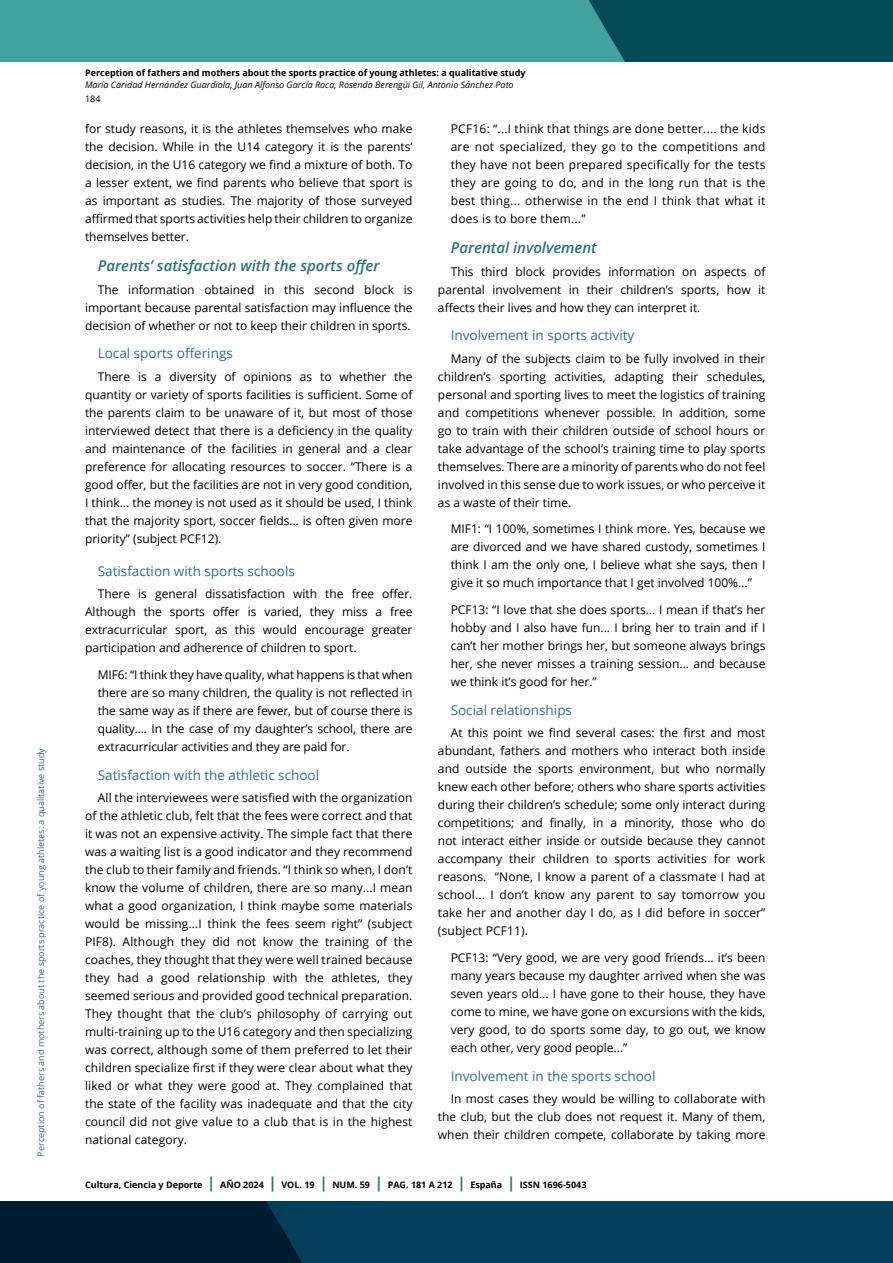
<style>
.page{position:relative;width:893px;height:1263px;background:#fff}
.page>*{position:absolute;margin:0;border:0;box-sizing:border-box;transform-origin:0 0}
.subtitulo_2_H3{font:italic 600 15px "Open Sans";color:#2c727a}
.subtitulo_3_H3{font:13.5px "Open Sans";color:#2c727a}
.Cuerpo_de_texto_P{font:12px/18px "Open Sans";color:#000;text-align:justify}
.cita{font:12px/18px "Open Sans";color:#000;text-align:justify}
.t1{font:700 9px "Open Sans";color:#000}
.t2{font:italic 9px "Open Sans";color:#000}
.t3{font:9px "Open Sans";color:#2c727a}
.t4{font:9px "Open Sans";color:#000}
.s1{font-size:15px;color:#2c727a}
</style>
<div class="page">
<svg style="left:0;top:1201px;width:893px;height:62px;background:#02344e"></svg>
<div style="left:0;top:0;width:893px;height:62px;background:#41a29f"></div>
<div style="left:589px;top:0;width:304px;height:62px;background:#024a56"></div>
<p class="t3" style="left:35px;top:1156px;width:410px;rotate:-90deg">Perception of fathers and mothers about the sports practice of young athletes: a qualitative study</p>
<p class="t1" style="left:85px;top:67px;width:442px">Perception of fathers and mothers about the sports practice of young athletes: a qualitative study</p>
<p class="t2" style="left:85px;top:79px;width:430px">María Caridad Hernández Guardiola, Juan Alfonso García Roca, Rosendo Berengüi Gil, Antonio Sánchez Pato</p>
<p class="t4" style="left:85px;top:92px;width:17px">184</p>
<p class="Cuerpo_de_texto_P" style="left:85px;top:119px;width:329px">for study reasons, it is the athletes themselves who make the decision. While in the U14 category it is the parents’ decision, in the U16 category we find a mixture of both. To a lesser extent, we find parents who believe that sport is as important as studies. The majority of those surveyed affirmed that sports activities help their children to organize themselves better.</p>
<p class="subtitulo_2_H3" style="left:98px;top:256px;width:283px">Parents’ satisfaction with the sports offer</p>
<p class="Cuerpo_de_texto_P" style="left:85px;top:280px;width:329px;text-indent:13px">The information obtained in this second block is important because parental satisfaction may influence the decision of whether or not to keep their children in sports.</p>
<p class="subtitulo_3_H3" style="left:98px;top:344px;width:137px">Local sports offerings</p>
<p class="Cuerpo_de_texto_P" style="left:85px;top:367px;width:329px;text-indent:13px">There is a diversity of opinions as to whether the quantity or variety of sports facilities is sufficient. Some of the parents claim to be unaware of it, but most of those interviewed detect that there is a deficiency in the quality and maintenance of the facilities in general and a clear preference for allocating resources to soccer. “There is a good offer, but the facilities are not in very good condition, I think... the money is not used as it should be used, I think that the majority sport, soccer fields... is often given more priority” (subject PCF12).</p>
<p class="subtitulo_3_H3" style="left:98px;top:562px;width:199px">Satisfaction with sports schools</p>
<p class="Cuerpo_de_texto_P" style="left:85px;top:585px;width:329px;text-indent:13px">There is general dissatisfaction with the free offer.<br>Although the sports offer is varied, they miss a free extracurricular sport, as this would encourage greater participation and adherence of children to sport.</p>
<p class="cita" style="left:98px;top:665px;width:316px">MIF6: “I think they have quality, what happens is that when there are so many children, the quality is not reflected in the same way as if there are fewer, but of course there is quality.... In the case of my daughter’s school, there are extracurricular activities and they are paid for.</p>
<p class="subtitulo_3_H3" style="left:98px;top:765px;width:223px">Satisfaction with the athletic school</p>
<p class="Cuerpo_de_texto_P" style="left:85px;top:788px;width:329px;text-indent:13px">All the interviewees were satisfied with the organization of the athletic club, felt that the fees were correct and that it was not an expensive activity. The simple fact that there was a waiting list is a good indicator and they recommend the club to their family and friends. “I think so when, I don’t know the volume of children, there are so many...I mean what a good organization, I think maybe some materials would be missing...I think the fees seem right” (subject PIF8). Although they did not know the training of the coaches, they thought that they were well trained because they had a good relationship with the athletes, they seemed serious and provided good technical preparation.<br>They thought that the club’s philosophy of carrying out multi-training up to the U16 category and then specializing was correct, although some of them preferred to let their children specialize first if they were clear about what they liked or what they were good at. They complained that the state of the facility was inadequate and that the city council did not give value to a club that is in the highest national category.</p>
<p class="cita" style="left:451px;top:119px;width:316px">PCF16: “...I think that things are done better.... the kids are not specialized, they go to the competitions and they have not been prepared specifically for the tests they are going to do, and in the long run that is the best thing... otherwise in the end I think that what it does is to bore them...”</p>
<p class="subtitulo_2_H3" style="left:451px;top:238px;width:148px">Parental involvement</p>
<p class="Cuerpo_de_texto_P" style="left:438px;top:262px;width:329px;text-indent:13px">This third block provides information on aspects of parental involvement in their children’s sports, how it affects their lives and how they can interpret it.</p>
<p class="subtitulo_3_H3" style="left:451px;top:326px;width:185px">Involvement in sports activity</p>
<p class="Cuerpo_de_texto_P" style="left:438px;top:349px;width:329px;text-indent:13px">Many of the subjects claim to be fully involved in their children’s sporting activities, adapting their schedules, personal and sporting lives to meet the logistics of training and competitions whenever possible. In addition, some go to train with their children outside of school hours or take advantage of the school’s training time to play sports themselves. There are a minority of parents who do not feel involved in this sense due to work issues, or who perceive it as a waste of their time.</p>
<p class="cita" style="left:451px;top:520px;width:316px">MIF1: “I 100%, sometimes I think more. Yes, because we are divorced and we have shared custody, sometimes I think I am the only one, I believe what she says, then I give it so much importance that I get involved 100%...”</p>
<p class="cita" style="left:451px;top:600px;width:316px">PCF13: “I love that she does sports... I mean if that’s her hobby and I also have fun... I bring her to train and if I can’t her mother brings her, but someone always brings her, she never misses a training session... and because we think it’s good for her.”</p>
<p class="subtitulo_3_H3" style="left:451px;top:701px;width:123px">Social relationships</p>
<p class="Cuerpo_de_texto_P" style="left:438px;top:723px;width:329px;text-indent:13px">At this point we find several cases: the first and most abundant, fathers and mothers who interact both inside and outside the sports environment, but who normally knew each other before; others who share sports activities during their children’s schedule; some only interact during competitions; and finally, in a minority, those who do not interact either inside or outside because they cannot accompany their children to sports activities for work reasons. “None, I know a parent of a classmate I had at school... I don’t know any parent to say tomorrow you take her and another day I do, as I did before in soccer” (subject PCF11).</p>
<p class="cita" style="left:451px;top:948px;width:316px">PCF13: “Very good, we are very good friends... it’s been many years because my daughter arrived when she was seven years old... I have gone to their house, they have come to mine, we have gone on excursions with the kids, very good, to do sports some day, to go out, we know each other, very good people...”</p>
<p class="subtitulo_3_H3" style="left:451px;top:1066px;width:206px">Involvement in the sports school</p>
<p class="Cuerpo_de_texto_P" style="left:438px;top:1089px;width:329px;text-indent:13px">In most cases they would be willing to collaborate with the club, but the club does not request it. Many of them, when their children compete, collaborate by taking more</p>
<p class="t1" style="left:85px;top:1179px;width:503px">Cultura, Ciencia y Deporte <span class="s1">|</span> AÑO 2024 <span class="s1">|</span> VOL. 19 <span class="s1">|</span> NUM. 59 <span class="s1">|</span> PAG. 181 A 212 <span class="s1">|</span> España <span class="s1">|</span> ISSN 1696-5043</p>
</div>
